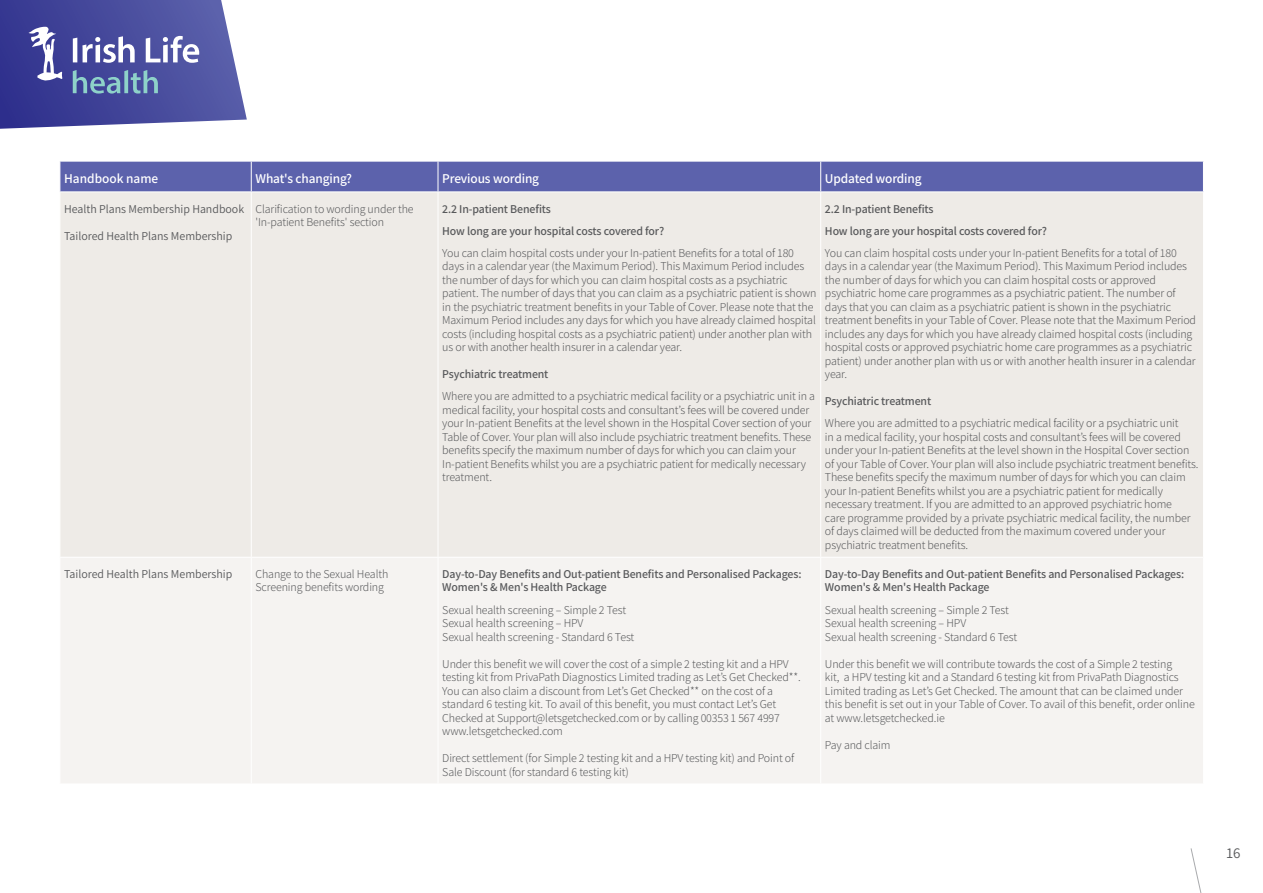
<style>
.page{position:relative;width:1263px;height:893px;background:#fff}
.page>*{position:absolute;margin:0;border:0;box-sizing:border-box;transform-origin:0 0}
.t1{font:15px "Assistant";color:#58595b}
.t2{font:600 13.5px "Assistant";letter-spacing:-.01em;color:#fff}
.t3{font:300 12px/13.5px "Assistant";letter-spacing:-.01em;color:#58595b}
.t4{font:600 12px/22px "Assistant";letter-spacing:-.01em;color:#58595b}
.t5{font:12px "Assistant";color:#58595b}
</style>
<div class="page">
<div style="left:61px;top:162px;width:1142px;height:30px;background:#5c62ac"></div>
<div style="left:61px;top:193px;width:1142px;height:364px;background:#eeebe7"></div>
<div style="left:61px;top:558px;width:1142px;height:225px;background:#f5f3f1"></div>
<hr style="left:251px;top:192px;width:1px;height:365px;background:#fff">
<hr style="left:438px;top:192px;width:1px;height:365px;background:#fff">
<hr style="left:820px;top:192px;width:1px;height:365px;background:#fff">
<hr style="left:251px;top:558px;width:1px;height:226px;background:#fff">
<hr style="left:438px;top:558px;width:1px;height:226px;background:#fff">
<hr style="left:820px;top:558px;width:1px;height:226px;background:#fff">
<hr style="left:251px;top:161px;width:1px;height:31px;background:#fff">
<hr style="left:438px;top:161px;width:1px;height:31px;background:#fff">
<hr style="left:820px;top:161px;width:1px;height:31px;background:#fff">
<svg style="left:0;top:0;width:247px;height:129px;background:#6166aa"></svg>
<svg style="left:1190px;top:848px;width:12px;height:45px"></svg>
<p class="t2" style="left:64px;top:170px;width:96px">Handbook name</p>
<p class="t2" style="left:255px;top:170px;width:98px">What's changing?</p>
<p class="t2" style="left:442px;top:170px;width:98px">Previous wording</p>
<p class="t2" style="left:825px;top:170px;width:98px">Updated wording</p>
<p class="t5" style="left:64px;top:200px;width:181px">Health Plans Membership Handbook</p>
<p class="t5" style="left:64px;top:227px;width:170px">Tailored Health Plans Membership</p>
<p class="t3" style="left:255px;top:201px;width:160px">Clarification to wording under the 'In-patient Benefits' section</p>
<p class="t4" style="left:442px;top:197px;width:224px">2.2 In-patient Benefits<br>How long are your hospital costs covered for?</p>
<p class="t3" style="left:442px;top:245px;width:376px">You can claim hospital costs under your In-patient Benefits for a total of 180 days in a calendar year (the Maximum Period). This Maximum Period includes the number of days for which you can claim hospital costs as a psychiatric patient. The number of days that you can claim as a psychiatric patient is shown in the psychiatric treatment benefits in your Table of Cover. Please note that the Maximum Period includes any days for which you have already claimed hospital costs (including hospital costs as a psychiatric patient) under another plan with us or with another health insurer in a calendar year.</p>
<p class="t4" style="left:442px;top:363px;width:108px">Psychiatric treatment</p>
<p class="t3" style="left:442px;top:389px;width:374px">Where you are admitted to a psychiatric medical facility or a psychiatric unit in a medical facility, your hospital costs and consultant’s fees will be covered under your In-patient Benefits at the level shown in the Hospital Cover section of your Table of Cover. Your plan will also include psychiatric treatment benefits. These benefits specify the maximum number of days for which you can claim your In-patient Benefits whilst you are a psychiatric patient for medically necessary treatment.</p>
<p class="t4" style="left:825px;top:197px;width:224px">2.2 In-patient Benefits<br>How long are your hospital costs covered for?</p>
<p class="t3" style="left:825px;top:245px;width:373px">You can claim hospital costs under your In-patient Benefits for a total of 180 days in a calendar year (the Maximum Period). This Maximum Period includes the number of days for which you can claim hospital costs or approved psychiatric home care programmes as a psychiatric patient. The number of days that you can claim as a psychiatric patient is shown in the psychiatric treatment benefits in your Table of Cover. Please note that the Maximum Period includes any days for which you have already claimed hospital costs (including hospital costs or approved psychiatric home care programmes as a psychiatric patient) under another plan with us or with another health insurer in a calendar year.</p>
<p class="t4" style="left:825px;top:390px;width:108px">Psychiatric treatment</p>
<p class="t3" style="left:825px;top:416px;width:375px">Where you are admitted to a psychiatric medical facility or a psychiatric unit<br>in a medical facility, your hospital costs and consultant’s fees will be covered under your In-patient Benefits at the level shown in the Hospital Cover section of your Table of Cover. Your plan will also include psychiatric treatment benefits.<br>These benefits specify the maximum number of days for which you can claim your In-patient Benefits whilst you are a psychiatric patient for medically necessary treatment. If you are admitted to an approved psychiatric home<br>care programme provided by a private psychiatric medical facility, the number of days claimed will be deducted from the maximum covered under your psychiatric treatment benefits.</p>
<p class="t5" style="left:64px;top:566px;width:170px">Tailored Health Plans Membership</p>
<p class="t3" style="left:255px;top:567px;width:134px">Change to the Sexual Health<br>Screening benefits wording</p>
<p class="t4" style="left:442px;top:567px;width:361px;line-height:13.5px">Day-to-Day Benefits and Out-patient Benefits and Personalised Packages:<br>Women's &amp; Men's Health Package</p>
<p class="t3" style="left:442px;top:602px;width:194px">Sexual health screening – Simple 2 Test<br>Sexual health screening – HPV<br>Sexual health screening - Standard 6 Test</p>
<p class="t3" style="left:442px;top:656px;width:360px">Under this benefit we will cover the cost of a simple 2 testing kit and a HPV testing kit from PrivaPath Diagnostics Limited trading as Let’s Get Checked**.<br>You can also claim a discount from Let’s Get Checked** on the cost of a standard 6 testing kit. To avail of this benefit, you must contact Let’s Get Checked at Support@letsgetchecked.com or by calling 00353 1 567 4997 www.letsgetchecked.com</p>
<p class="t3" style="left:442px;top:751px;width:354px">Direct settlement (for Simple 2 testing kit and a HPV testing kit) and Point of<br>Sale Discount (for standard 6 testing kit)</p>
<p class="t4" style="left:825px;top:567px;width:361px;line-height:13.5px">Day-to-Day Benefits and Out-patient Benefits and Personalised Packages:<br>Women's &amp; Men's Health Package</p>
<p class="t3" style="left:825px;top:602px;width:194px">Sexual health screening – Simple 2 Test<br>Sexual health screening – HPV<br>Sexual health screening - Standard 6 Test</p>
<p class="t3" style="left:825px;top:656px;width:371px">Under this benefit we will contribute towards the cost of a Simple 2 testing<br>kit, a HPV testing kit and a Standard 6 testing kit from PrivaPath Diagnostics Limited trading as Let’s Get Checked. The amount that can be claimed under this benefit is set out in your Table of Cover. To avail of this benefit, order online at www.letsgetchecked.ie</p>
<p class="t3" style="left:825px;top:737px;width:67px">Pay and claim</p>
<p class="t1" style="left:1226px;top:843px;width:16px">16</p>
</div>
